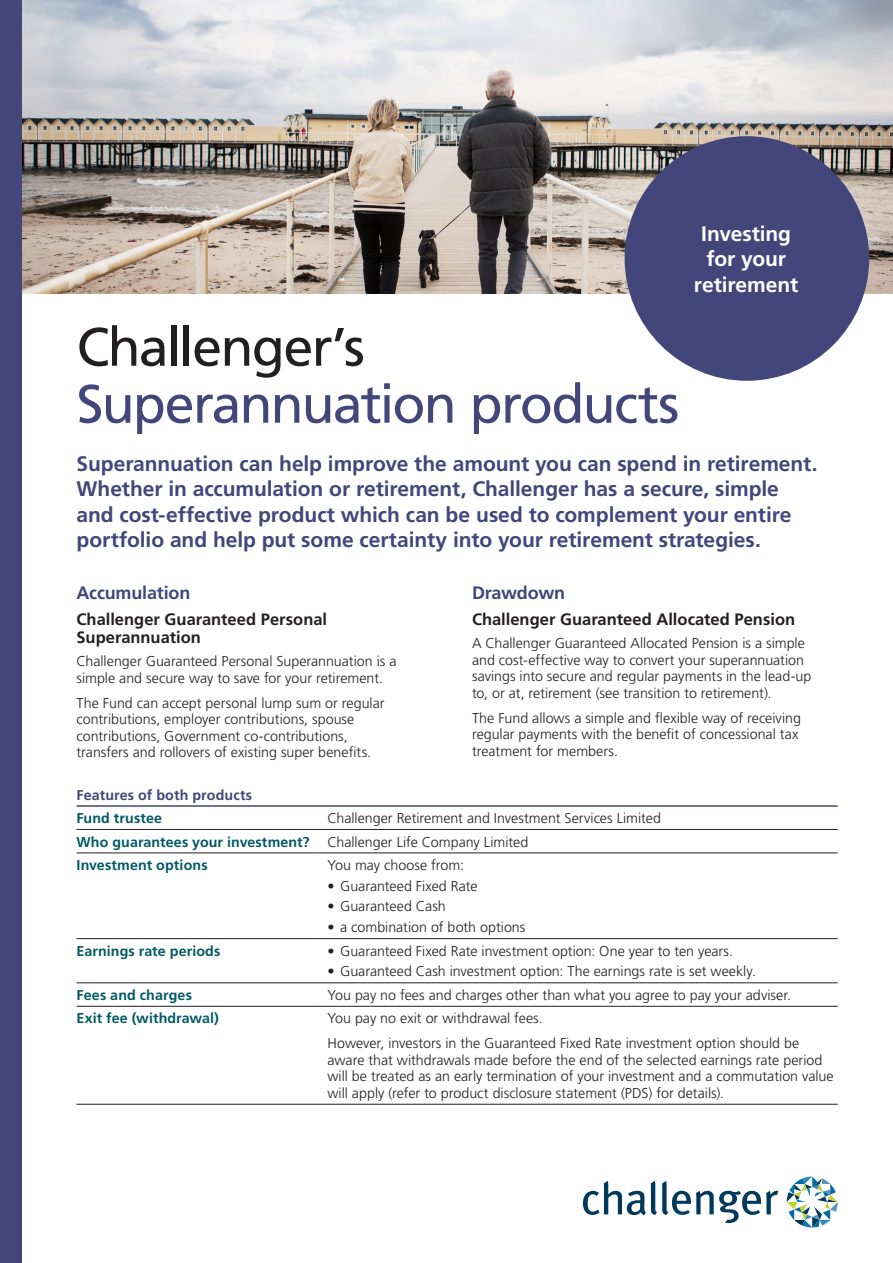
<style>
.page{position:relative;width:893px;height:1263px;background:#fff}
.page>*{position:absolute;margin:0;border:0;box-sizing:border-box;transform-origin:0 0}
.t1{font:54px/57px "Frutiger";letter-spacing:-.035em;color:#42467b}
.Big_Intro_copy{font:700 21px/25.5px "Frutiger";letter-spacing:-.005em;color:#42467b}
.Inside_circle_copy{font:700 21px/25.5px "Frutiger";letter-spacing:-.005em;color:#fff;text-align:center}
.H2_12_14_4{font:700 18px "Frutiger";letter-spacing:-.01em;color:#42467b}
.H3_11_12{font:700 16.5px/18px "Frutiger";color:#231f20}
.Body_copy_9_5_11{font:300 14.25px/16.5px "Frutiger";color:#231f20}
.Body_copy_9_5_11-2{font:700 14.25px "Frutiger";letter-spacing:.005em;color:#035a64}
.Body_copy_9_5_11-3{font:700 14.25px "Frutiger";letter-spacing:.01em;color:#42467b}
.s1{color:#231f20}
</style>
<div class="page">
<img style="left:21px;top:0;width:872px;height:293px">
<div style="left:0;top:0;width:21px;height:1263px;background:#42467b"></div>
<hr style="left:77px;top:829px;width:242px;height:1px;background:#231f20">
<hr style="left:319px;top:829px;width:519px;height:1px;background:#231f20">
<hr style="left:77px;top:853px;width:242px;height:1px;background:#231f20">
<hr style="left:319px;top:853px;width:519px;height:1px;background:#231f20">
<hr style="left:77px;top:938px;width:242px;height:1px;background:#231f20">
<hr style="left:319px;top:938px;width:519px;height:1px;background:#231f20">
<hr style="left:77px;top:982px;width:242px;height:1px;background:#231f20">
<hr style="left:319px;top:982px;width:519px;height:1px;background:#231f20">
<hr style="left:77px;top:1006px;width:242px;height:1px;background:#231f20">
<hr style="left:319px;top:1006px;width:519px;height:1px;background:#231f20">
<hr style="left:77px;top:1104px;width:242px;height:1px;background:#231f20">
<hr style="left:319px;top:1104px;width:519px;height:1px;background:#231f20">
<hr style="left:77px;top:805px;width:242px;height:2px;background:#42467b">
<hr style="left:319px;top:805px;width:519px;height:2px;background:#42467b">
<div style="left:625px;top:136px;width:244px;height:245px;background:#42467b;border-radius:50%"></div>
<svg style="left:583px;top:1181px;width:195px;height:42px"></svg>
<svg style="left:787px;top:1176px;width:51px;height:51px"></svg>
<p class="t1" style="left:77px;top:318px;width:604px"><span class="s1">Challenger’s<br></span>Superannuation products</p>
<p class="Inside_circle_copy" style="left:694px;top:221px;width:106px">Investing for your retirement</p>
<p class="Big_Intro_copy" style="left:77px;top:450px;width:743px">Superannuation can help improve the amount you can spend in retirement.<br>Whether in accumulation or retirement, Challenger has a secure, simple and cost-effective product which can be used to complement your entire portfolio and help put some certainty into your retirement strategies.</p>
<p class="H2_12_14_4" style="left:77px;top:582px;width:115px">Accumulation</p>
<p class="H3_11_12" style="left:77px;top:610px;width:252px">Challenger Guaranteed Personal<br>Superannuation</p>
<p class="Body_copy_9_5_11" style="left:77px;top:653px;width:321px">Challenger Guaranteed Personal Superannuation is a simple and secure way to save for your retirement.</p>
<p class="Body_copy_9_5_11" style="left:77px;top:694px;width:310px">The Fund can accept personal lump sum or regular contributions, employer contributions, spouse contributions, Government co-contributions, transfers and rollovers of existing super benefits.</p>
<p class="H2_12_14_4" style="left:472px;top:582px;width:95px">Drawdown</p>
<p class="H3_11_12" style="left:472px;top:610px;width:325px">Challenger Guaranteed Allocated Pension</p>
<p class="Body_copy_9_5_11" style="left:472px;top:635px;width:341px">A Challenger Guaranteed Allocated Pension is a simple and cost-effective way to convert your superannuation savings into secure and regular payments in the lead-up to, or at, retirement (see transition to retirement).</p>
<p class="Body_copy_9_5_11" style="left:472px;top:709px;width:330px">The Fund allows a simple and flexible way of receiving regular payments with the benefit of concessional tax treatment for members.</p>
<p class="Body_copy_9_5_11-3" style="left:77px;top:786px;width:177px">Features of both products</p>
<p class="Body_copy_9_5_11-2" style="left:77px;top:810px;width:87px">Fund trustee</p>
<p class="Body_copy_9_5_11" style="left:327px;top:810px;width:335px">Challenger Retirement and Investment Services Limited</p>
<p class="Body_copy_9_5_11-2" style="left:77px;top:833px;width:235px">Who guarantees your investment?</p>
<p class="Body_copy_9_5_11" style="left:327px;top:833px;width:202px">Challenger Life Company Limited</p>
<p class="Body_copy_9_5_11-2" style="left:77px;top:857px;width:133px">Investment options</p>
<p class="Body_copy_9_5_11" style="left:327px;top:857px;width:138px">You may choose from:</p>
<p class="Body_copy_9_5_11" style="left:327px;top:877px;width:152px">• Guaranteed Fixed Rate</p>
<p class="Body_copy_9_5_11" style="left:327px;top:898px;width:120px">• Guaranteed Cash</p>
<p class="Body_copy_9_5_11" style="left:327px;top:919px;width:199px">• a combination of both options</p>
<p class="Body_copy_9_5_11-2" style="left:77px;top:942px;width:145px">Earnings rate periods</p>
<p class="Body_copy_9_5_11" style="left:327px;top:942px;width:407px">• Guaranteed Fixed Rate investment option: One year to ten years.</p>
<p class="Body_copy_9_5_11" style="left:327px;top:963px;width:430px">• Guaranteed Cash investment option: The earnings rate is set weekly.</p>
<p class="Body_copy_9_5_11-2" style="left:77px;top:986px;width:117px">Fees and charges</p>
<p class="Body_copy_9_5_11" style="left:327px;top:987px;width:465px">You pay no fees and charges other than what you agree to pay your adviser.</p>
<p class="Body_copy_9_5_11-2" style="left:77px;top:1010px;width:144px">Exit fee (withdrawal)</p>
<p class="Body_copy_9_5_11" style="left:327px;top:1010px;width:217px">You pay no exit or withdrawal fees.</p>
<p class="Body_copy_9_5_11" style="left:327px;top:1035px;width:508px">However, investors in the Guaranteed Fixed Rate investment option should be aware that withdrawals made before the end of the selected earnings rate period will be treated as an early termination of your investment and a commutation value will apply (refer to product disclosure statement (PDS) for details).</p>
</div>
